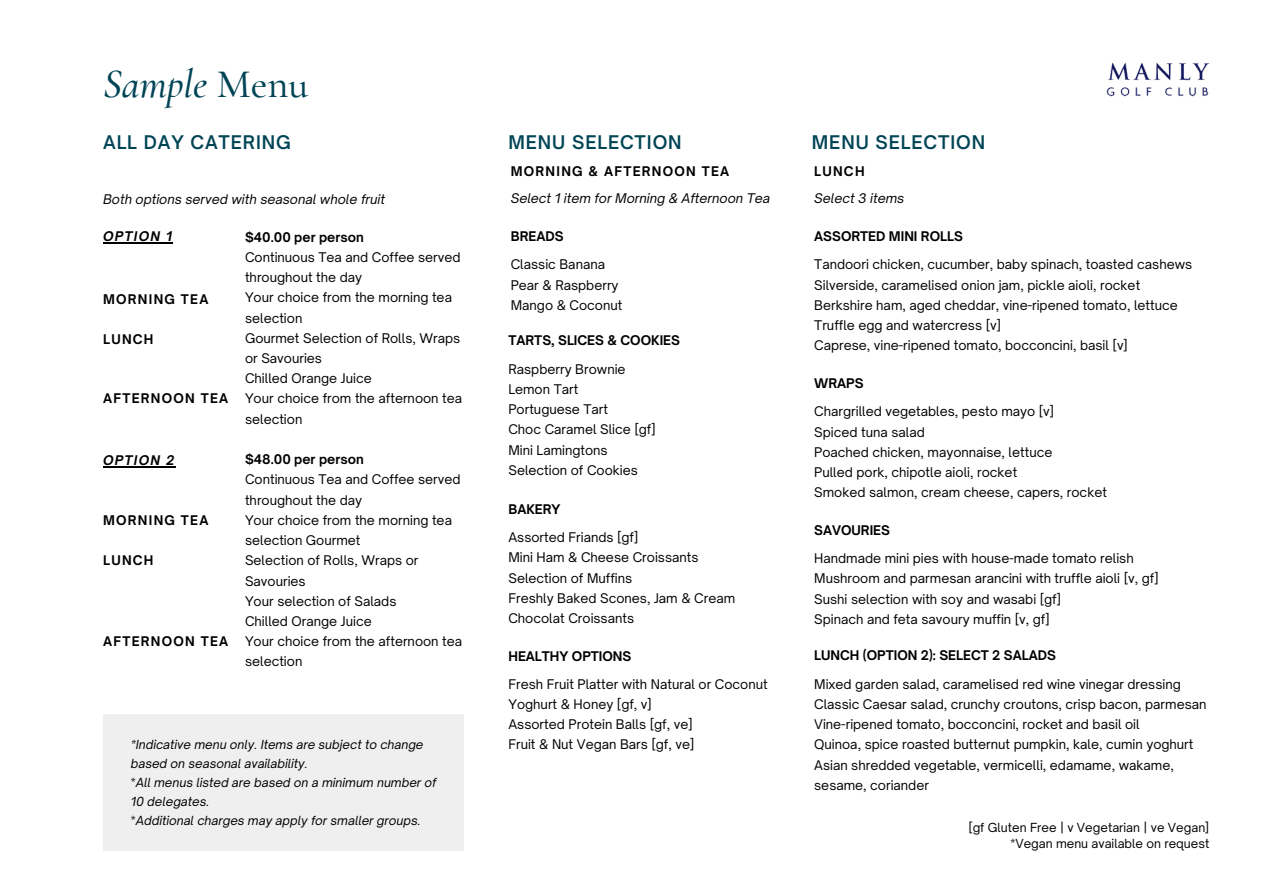
<style>
.page{position:relative;width:1263px;height:894px;background:#fff}
.page>*{position:absolute;margin:0;border:0;box-sizing:border-box;transform-origin:0 0}
.t1{font:italic 500 40.5px "Cormorant Garamond";color:#045}
.t2{font:600 18px "Open Sauce One";letter-spacing:.05em;color:#045}
.t3{font:12.75px/20.2px "Open Sauce One";color:#000}
.t4{font:700 12.75px "Open Sauce One";color:#000}
.t5{font:italic 12.75px "Open Sauce One";color:#000}
.t6{font:700 12.75px "Open Sauce One";letter-spacing:.1em;color:#000}
.t7{font:italic 700 12.75px "Open Sauce One";letter-spacing:.1em;color:#000}
.t8{font:italic 12px/19px "Open Sauce One";color:#000}
.t9{font:12px "Open Sauce One";color:#000}
.s1{font-style:normal}
</style>
<div class="page">
<img style="left:1106px;top:62px;width:103px;height:35px">
<hr style="left:103px;top:242px;width:70px;height:1px;background:#000">
<div style="left:103px;top:714px;width:360px;height:136px;background:#efefef"></div>
<hr style="left:103px;top:466px;width:73px;height:1px;background:#000">
<h1 class="t1" style="left:103px;top:60px;width:207px">Sample <span class="s1">Menu</span></h1>
<p class="t2" style="left:103px;top:131px;width:189px">ALL DAY CATERING</p>
<p class="t5" style="left:103px;top:191px;width:283px">Both options served with seasonal whole fruit</p>
<p class="t7" style="left:103px;top:228px;width:70px">OPTION 1</p>
<p class="t6" style="left:103px;top:291px;width:107px">MORNING TEA</p>
<p class="t4" style="left:103px;top:331px;width:52px">LUNCH</p>
<p class="t6" style="left:103px;top:389px;width:127px">AFTERNOON TEA</p>
<p class="t7" style="left:103px;top:452px;width:73px">OPTION 2</p>
<p class="t6" style="left:103px;top:512px;width:107px">MORNING TEA</p>
<p class="t4" style="left:103px;top:552px;width:52px">LUNCH</p>
<p class="t6" style="left:103px;top:632px;width:127px">AFTERNOON TEA</p>
<h2 class="t4" style="left:245px;top:229px;width:120px">$40.00 per person</h2>
<h2 class="t3" style="left:245px;top:247px;width:217px">Continuous Tea and Coffee served throughout the day</h2>
<h2 class="t3" style="left:245px;top:287px;width:208px">Your choice from the morning tea selection</h2>
<p class="t3" style="left:245px;top:328px;width:217px">Gourmet Selection of Rolls, Wraps or Savouries</p>
<p class="t3" style="left:245px;top:368px;width:128px">Chilled Orange Juice</p>
<p class="t3" style="left:245px;top:388px;width:219px">Your choice from the afternoon tea selection</p>
<p class="t4" style="left:245px;top:451px;width:120px">$48.00 per person</p>
<p class="t3" style="left:245px;top:469px;width:217px">Continuous Tea and Coffee served throughout the day</p>
<p class="t3" style="left:245px;top:509px;width:208px">Your choice from the morning tea selection Gourmet</p>
<p class="t3" style="left:245px;top:550px;width:175px">Selection of Rolls, Wraps or<br>Savouries</p>
<p class="t3" style="left:245px;top:590px;width:153px">Your selection of Salads</p>
<p class="t3" style="left:245px;top:610px;width:128px">Chilled Orange Juice</p>
<p class="t3" style="left:245px;top:631px;width:219px">Your choice from the afternoon tea selection</p>
<p class="t8" style="left:131px;top:734px;width:294px">*Indicative menu only. Items are subject to change based on seasonal availability.</p>
<p class="t8" style="left:131px;top:772px;width:307px"><span class="s1">*</span>All menus listed are based on a minimum number of<br>10 delegates.</p>
<p class="t8" style="left:131px;top:810px;width:291px"><span class="s1">*</span>Additional charges may apply for smaller groups.</p>
<p class="t2" style="left:508px;top:131px;width:175px">MENU SELECTION</p>
<p class="t6" style="left:511px;top:163px;width:220px">MORNING &amp; AFTERNOON TEA</p>
<p class="t5" style="left:511px;top:190px;width:261px">Select 1 item for Morning &amp; Afternoon Tea</p>
<p class="t4" style="left:511px;top:228px;width:54px">BREADS</p>
<p class="t3" style="left:511px;top:254px;width:96px">Classic Banana</p>
<p class="t3" style="left:511px;top:274px;width:109px">Pear &amp; Raspberry</p>
<p class="t3" style="left:511px;top:295px;width:113px">Mango &amp; Coconut</p>
<p class="t4" style="left:508px;top:332px;width:173px">TARTS, SLICES &amp; COOKIES</p>
<p class="t3" style="left:508px;top:358px;width:119px">Raspberry Brownie</p>
<p class="t3" style="left:508px;top:379px;width:71px">Lemon Tart</p>
<p class="t3" style="left:508px;top:399px;width:101px">Portuguese Tart</p>
<p class="t3" style="left:508px;top:419px;width:149px">Choc Caramel Slice [gf]</p>
<p class="t3" style="left:508px;top:439px;width:101px">Mini Lamingtons</p>
<p class="t3" style="left:508px;top:459px;width:131px">Selection of Cookies</p>
<p class="t4" style="left:508px;top:500px;width:54px">BAKERY</p>
<p class="t3" style="left:508px;top:527px;width:132px">Assorted Friands [gf]</p>
<p class="t3" style="left:508px;top:547px;width:192px">Mini Ham &amp; Cheese Croissants</p>
<p class="t3" style="left:508px;top:567px;width:125px">Selection of Muffins</p>
<p class="t3" style="left:508px;top:587px;width:228px">Freshly Baked Scones, Jam &amp; Cream</p>
<p class="t3" style="left:508px;top:607px;width:127px">Chocolat Croissants</p>
<p class="t4" style="left:508px;top:647px;width:124px">HEALTHY OPTIONS</p>
<p class="t3" style="left:508px;top:673px;width:261px">Fresh Fruit Platter with Natural or Coconut</p>
<p class="t3" style="left:508px;top:694px;width:145px">Yoghurt &amp; Honey [gf, v]</p>
<p class="t3" style="left:508px;top:714px;width:186px">Assorted Protein Balls [gf, ve]</p>
<p class="t3" style="left:508px;top:734px;width:188px">Fruit &amp; Nut Vegan Bars [gf, ve]</p>
<p class="t2" style="left:812px;top:131px;width:175px">MENU SELECTION</p>
<p class="t4" style="left:814px;top:163px;width:52px">LUNCH</p>
<p class="t5" style="left:814px;top:190px;width:92px">Select 3 items</p>
<p class="t4" style="left:814px;top:228px;width:150px">ASSORTED MINI ROLLS</p>
<p class="t3" style="left:814px;top:254px;width:380px">Tandoori chicken, cucumber, baby spinach, toasted cashews</p>
<p class="t3" style="left:814px;top:274px;width:328px">Silverside, caramelised onion jam, pickle aioli, rocket</p>
<p class="t3" style="left:814px;top:295px;width:365px">Berkshire ham, aged cheddar, vine-ripened tomato, lettuce</p>
<p class="t3" style="left:814px;top:315px;width:188px">Truffle egg and watercress [v]</p>
<p class="t3" style="left:814px;top:335px;width:315px">Caprese, vine-ripened tomato, bocconcini, basil [v]</p>
<p class="t4" style="left:814px;top:375px;width:51px">WRAPS</p>
<p class="t3" style="left:814px;top:401px;width:242px">Chargrilled vegetables, pesto mayo [v]</p>
<p class="t3" style="left:814px;top:421px;width:112px">Spiced tuna salad</p>
<p class="t3" style="left:814px;top:441px;width:240px">Poached chicken, mayonnaise, lettuce</p>
<p class="t3" style="left:814px;top:462px;width:205px">Pulled pork, chipotle aioli, rocket</p>
<p class="t3" style="left:814px;top:482px;width:294px">Smoked salmon, cream cheese, capers, rocket</p>
<p class="t4" style="left:814px;top:522px;width:77px">SAVOURIES</p>
<p class="t3" style="left:814px;top:548px;width:321px">Handmade mini pies with house-made tomato relish</p>
<p class="t3" style="left:814px;top:568px;width:346px">Mushroom and parmesan arancini with truffle aioli [v, gf]</p>
<p class="t3" style="left:814px;top:588px;width:248px">Sushi selection with soy and wasabi [gf]</p>
<p class="t3" style="left:814px;top:608px;width:237px">Spinach and feta savoury muffin [v, gf]</p>
<p class="t4" style="left:814px;top:647px;width:243px">LUNCH (OPTION 2): SELECT 2 SALADS</p>
<p class="t3" style="left:814px;top:673px;width:368px">Mixed garden salad, caramelised red wine vinegar dressing</p>
<p class="t3" style="left:814px;top:694px;width:394px">Classic Caesar salad, crunchy croutons, crisp bacon, parmesan</p>
<p class="t3" style="left:814px;top:714px;width:327px">Vine-ripened tomato, bocconcini, rocket and basil oil</p>
<p class="t3" style="left:814px;top:734px;width:381px">Quinoa, spice roasted butternut pumpkin, kale, cumin yoghurt</p>
<p class="t3" style="left:814px;top:754px;width:361px">Asian shredded vegetable, vermicelli, edamame, wakame, sesame, coriander</p>
<p class="t9" style="left:969px;top:819px;width:242px">[gf Gluten Free | v Vegetarian | ve Vegan]</p>
<p class="t9" style="left:1010px;top:835px;width:201px">*Vegan menu available on request</p>
</div>
